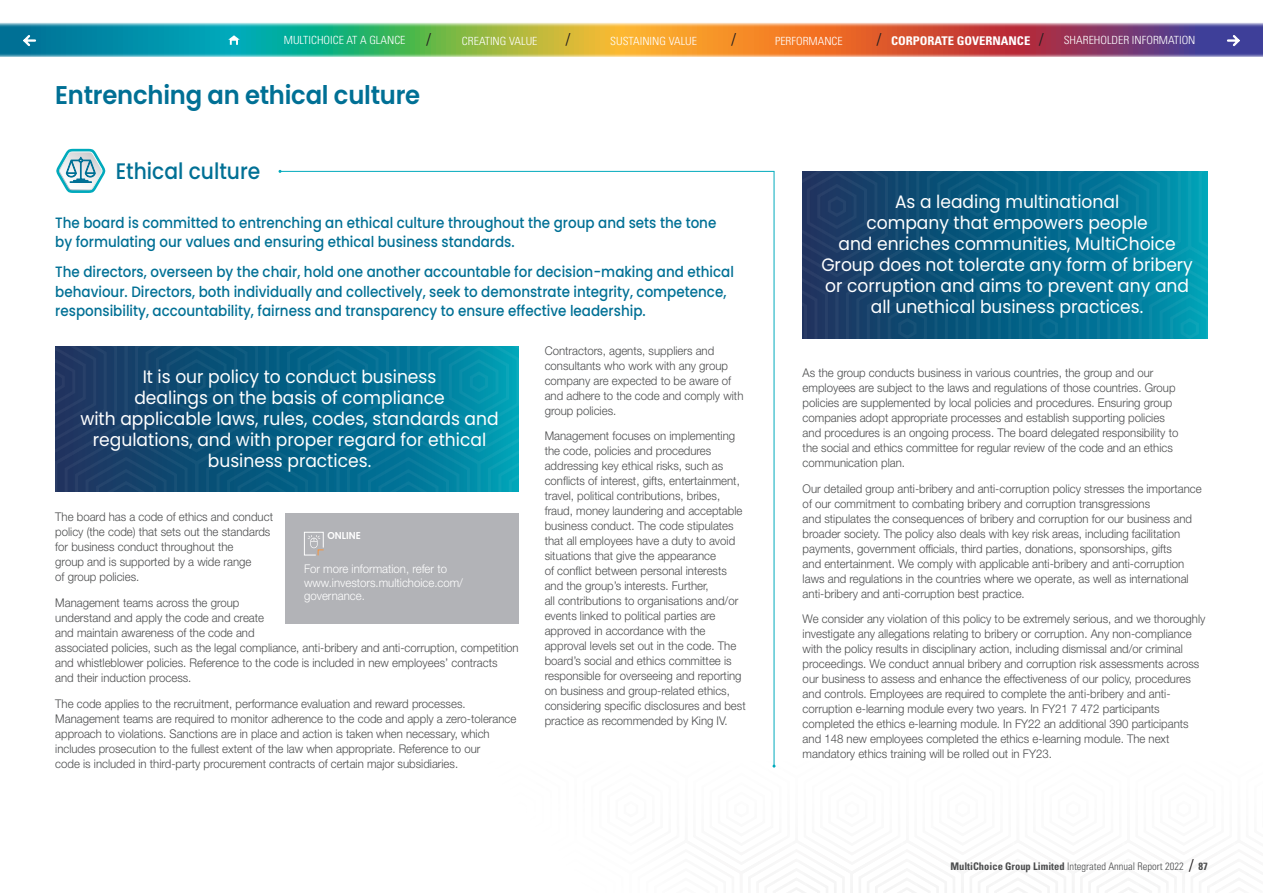
<style>
.page{position:relative;width:1263px;height:893px;background:#fff}
.page>*{position:absolute;margin:0;border:0;box-sizing:border-box;transform-origin:0 0}
.t1{font:600 25.65px "Poppins";letter-spacing:-.01em;color:#007095;scale:.95 1}
.t2{font:500 22.5px "Poppins";color:#007095;scale:.9 1}
.t3{font:18px/21px "Poppins";color:#fff;text-align:center;scale:.95 1}
.t4{font:18px "Minion Pro";color:#231f20}
.t5{font:500 15px/19.5px "Poppins";color:#007095;scale:.9 1}
.t6{font:300 12px/15px "Helvetica Neue LT Std";color:#4b4c4d;scale:.95 1}
.t7{font:300 12px/13.5px "Helvetica Neue LT Std";color:#fff;scale:.95 1}
.t8{font:300 condensed 11.25px "Univers LT Std";color:#fff;scale:1.05 1}
.t9{font:300 condensed 10.5px "Univers LT Std";color:#4b4c4d}
.t10{font:600 10.05px "Poppins";color:#fff;scale:.95 1}
.s1{font-family:"Minion Pro";font-weight:400;font-stretch:normal;font-size:18px;color:#231f20}
.s2{font-weight:700;font-size:12px}
.s3{font-weight:700}
</style>
<div class="page">
<svg style="left:56px;top:149px;width:49px;height:44px"></svg>
<svg style="left:56px;top:346px;width:463px;height:146px;background:#0b6286"></svg>
<svg style="left:803px;top:171px;width:404px;height:167px;background:#0a6286"></svg>
<hr style="left:774px;top:171px;width:1px;height:595px;background:#00aabc">
<hr style="left:280px;top:171px;width:494px;height:1px;background:#00aabc">
<div style="left:285px;top:513px;width:234px;height:111px;background:#b2b3b7"></div>
<svg style="left:304px;top:532px;width:20px;height:24px"></svg>
<img style="left:0;top:23px;width:1263px;height:34px">
<svg style="left:228px;top:35px;width:12px;height:10px"></svg>
<svg style="left:1226px;top:33px;width:16px;height:15px"></svg>
<svg style="left:21px;top:33px;width:16px;height:15px"></svg>
<p class="t8" style="left:284px;top:34px;width:142px">MULTICHOICE AT A GLANCE <span class="s1">/</span></p>
<p class="t8" style="left:462px;top:34px;width:73px">CREATING VALUE</p>
<h3 class="t4" style="left:565px;top:27px;width:7px">/</h3>
<p class="t8" style="left:610px;top:34px;width:84px">SUSTAINING VALUE</p>
<h3 class="t4" style="left:731px;top:27px;width:7px">/</h3>
<p class="t8" style="left:775px;top:34px;width:66px">PERFORMANCE</p>
<p class="t8" style="left:876px;top:33px;width:306px"><span class="s1">/</span> <span class="s2">CORPORATE GOVERNANCE</span> <span class="s1">/</span> SHAREHOLDER INFORMATION</p>
<h1 class="t1" style="left:55px;top:80px;width:386px">Entrenching an ethical culture</h1>
<h2 class="t2" style="left:116px;top:158px;width:162px">Ethical culture</h2>
<p class="t5" style="left:55px;top:213px;width:736px">The board is committed to entrenching an ethical culture throughout the group and sets the tone by formulating our values and ensuring ethical business standards.</p>
<p class="t5" style="left:55px;top:263px;width:756px">The directors, overseen by the chair, hold one another accountable for decision-making and ethical behaviour. Directors, both individually and collectively, seek to demonstrate integrity, competence, responsibility, accountability, fairness and transparency to ensure effective leadership.</p>
<h3 class="t3" style="left:80px;top:366px;width:442px">It is our policy to conduct business<br>dealings on the basis of compliance<br>with applicable laws, rules, codes, standards and regulations, and with proper regard for ethical business practices.</h3>
<p class="t6" style="left:55px;top:509px;width:231px">The board has a code of ethics and conduct policy (the code) that sets out the standards for business conduct throughout the<br>group and is supported by a wide range<br>of group policies.</p>
<p class="t6" style="left:55px;top:595px;width:489px">Management teams across the group<br>understand and apply the code and create<br>and maintain awareness of the code and<br>associated policies, such as the legal compliance, anti-bribery and anti-corruption, competition and whistleblower policies. Reference to the code is included in new employees’ contracts and their induction process.</p>
<p class="t6" style="left:55px;top:696px;width:487px">The code applies to the recruitment, performance evaluation and reward processes.<br>Management teams are required to monitor adherence to the code and apply a zero-tolerance approach to violations. Sanctions are in place and action is taken when necessary, which includes prosecution to the fullest extent of the law when appropriate. Reference to our<br>code is included in third-party procurement contracts of certain major subsidiaries.</p>
<p class="t10" style="left:327px;top:530px;width:37px">ONLINE</p>
<p class="t7" style="left:304px;top:562px;width:169px">For more information, refer to www.investors.multichoice.com/ governance.</p>
<p class="t6" style="left:545px;top:343px;width:211px">Contractors, agents, suppliers and consultants who work with any group company are expected to be aware of and adhere to the code and comply with group policies.</p>
<p class="t6" style="left:545px;top:428px;width:213px">Management focuses on implementing the code, policies and procedures addressing key ethical risks, such as conflicts of interest, gifts, entertainment, travel, political contributions, bribes, fraud, money laundering and acceptable business conduct. The code stipulates that all employees have a duty to avoid situations that give the appearance<br>of conflict between personal interests and the group’s interests. Further,<br>all contributions to organisations and/or events linked to political parties are approved in accordance with the approval levels set out in the code. The board’s social and ethics committee is responsible for overseeing and reporting on business and group-related ethics, considering specific disclosures and best practice as recommended by King IV.</p>
<h3 class="t3" style="left:821px;top:192px;width:393px">As a leading multinational<br>company that empowers people<br>and enriches communities, MultiChoice Group does not tolerate any form of bribery or corruption and aims to prevent any and all unethical business practices.</h3>
<p class="t6" style="left:803px;top:365px;width:397px">As the group conducts business in various countries, the group and our employees are subject to the laws and regulations of those countries. Group policies are supplemented by local policies and procedures. Ensuring group companies adopt appropriate processes and establish supporting policies and procedures is an ongoing process. The board delegated responsibility to the social and ethics committee for regular review of the code and an ethics communication plan.</p>
<p class="t6" style="left:803px;top:481px;width:422px">Our detailed group anti-bribery and anti-corruption policy stresses the importance of our commitment to combating bribery and corruption transgressions<br>and stipulates the consequences of bribery and corruption for our business and broader society. The policy also deals with key risk areas, including facilitation payments, government officials, third parties, donations, sponsorships, gifts<br>and entertainment. We comply with applicable anti-bribery and anti-corruption laws and regulations in the countries where we operate, as well as international anti-bribery and anti-corruption best practice.</p>
<p class="t6" style="left:803px;top:611px;width:425px">We consider any violation of this policy to be extremely serious, and we thoroughly investigate any allegations relating to bribery or corruption. Any non-compliance with the policy results in disciplinary action, including dismissal and/or criminal proceedings. We conduct annual bribery and corruption risk assessments across our business to assess and enhance the effectiveness of our policy, procedures and controls. Employees are required to complete the anti-bribery and anti&shy;corruption e-learning module every two years. In FY21 7 472 participants completed the ethics e-learning module. In FY22 an additional 390 participants and 148 new employees completed the ethics e-learning module. The next mandatory ethics training will be rolled out in FY23.</p>
<p class="t9" style="left:950px;top:860px;width:259px"><span class="s3">MultiChoice Group Limited</span> Integrated Annual Report 2022 <span class="s1">/</span> <span class="s3">87</span></p>
</div>
